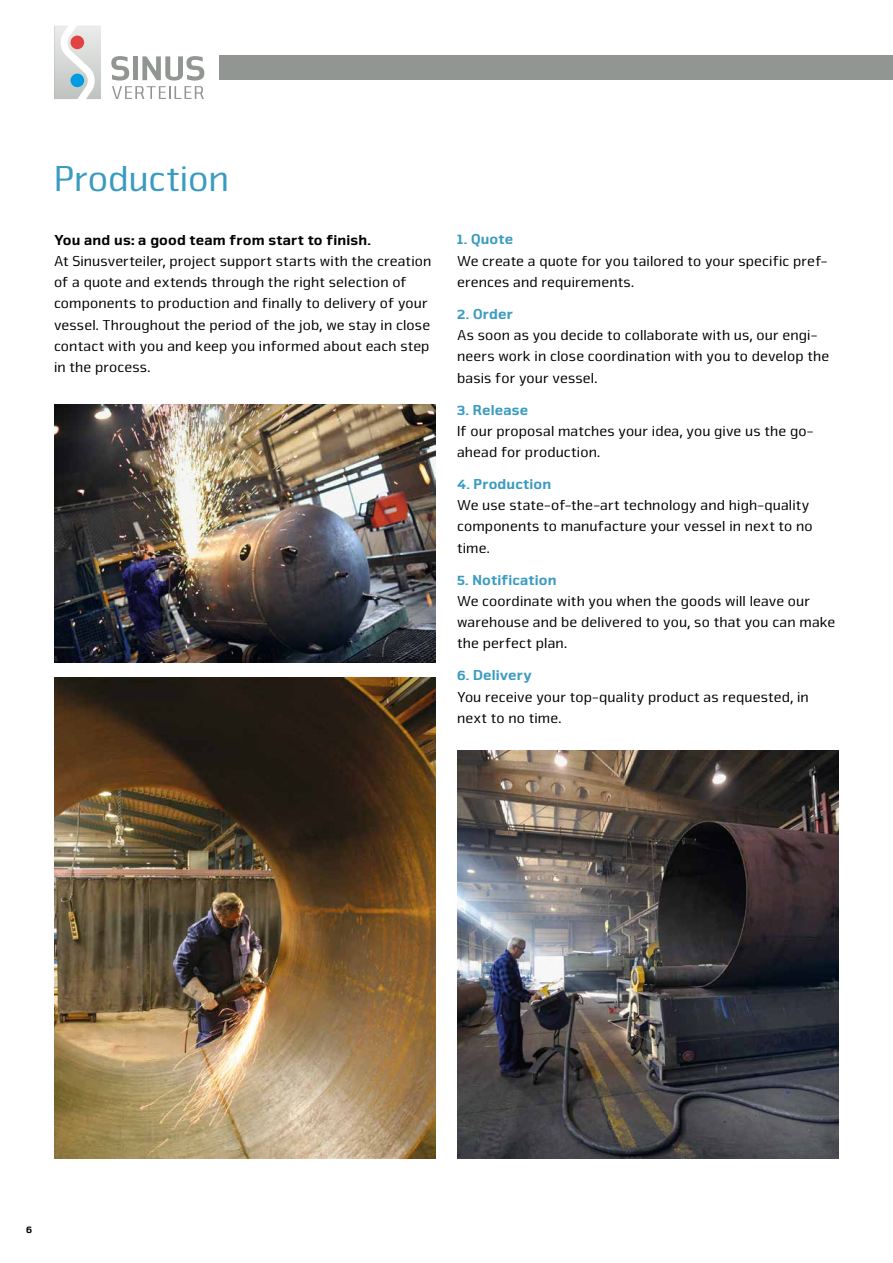
<style>
.page{position:relative;width:893px;height:1263px;background:#fff}
.page>*{position:absolute;margin:0;border:0;box-sizing:border-box;transform-origin:0 0}
.t1{font:37.5px "Nuri";letter-spacing:-.005em;color:#3a9bc1}
.t2{font:15px/21.3px "Nuri";letter-spacing:.01em;color:#000}
.t3{font:900 15px "Nuri";letter-spacing:.01em;color:#3a9bc1}
.t4{font:900 15px "Nuri";letter-spacing:.01em;color:#000}
.t5{font:900 10.5px "Nuri";color:#000}
</style>
<div class="page">
<div style="left:220px;top:56px;width:673px;height:24px;background:#919692"></div>
<svg style="left:111px;top:56px;width:93px;height:43px"></svg>
<svg style="left:54px;top:26px;width:47px;height:73px"></svg>
<div style="left:71px;top:36px;width:13px;height:13px;background:#e14243;border-radius:50%"></div>
<div style="left:71px;top:74px;width:13px;height:13px;background:#009ce1;border-radius:50%"></div>
<img style="left:54px;top:404px;width:382px;height:258px">
<img style="left:54px;top:678px;width:382px;height:480px">
<img style="left:457px;top:750px;width:382px;height:408px">
<h1 class="t1" style="left:54px;top:158px;width:177px">Production</h1>
<p class="t4" style="left:54px;top:230px;width:318px">You and us: a good team from start to finish.</p>
<p class="t2" style="left:54px;top:250px;width:379px">At Sinusverteiler, project support starts with the creation of a quote and extends through the right selection of components to production and finally to delivery of your vessel. Throughout the period of the job, we stay in close contact with you and keep you informed about each step in the process.</p>
<p class="t3" style="left:457px;top:230px;width:57px">1. Quote</p>
<p class="t2" style="left:457px;top:250px;width:372px">We create a quote for you tailored to your specific pref&shy;erences and requirements.</p>
<p class="t3" style="left:457px;top:305px;width:57px">2. Order</p>
<p class="t2" style="left:457px;top:324px;width:374px">As soon as you decide to collaborate with us, our engi&shy;neers work in close coordination with you to develop the basis for your vessel.</p>
<p class="t3" style="left:457px;top:400px;width:73px">3. Release</p>
<p class="t2" style="left:457px;top:420px;width:358px">If our proposal matches your idea, you give us the go&shy;ahead for production.</p>
<p class="t3" style="left:457px;top:475px;width:96px">4. Production</p>
<p class="t2" style="left:457px;top:494px;width:357px">We use state-of-the-art technology and high-quality components to manufacture your vessel in next to no time.</p>
<p class="t3" style="left:457px;top:570px;width:101px">5. Notification</p>
<p class="t2" style="left:457px;top:590px;width:380px">We coordinate with you when the goods will leave our warehouse and be delivered to you, so that you can make the perfect plan.</p>
<p class="t3" style="left:457px;top:666px;width:76px">6. Delivery</p>
<p class="t2" style="left:457px;top:686px;width:353px">You receive your top-quality product as requested, in next to no time.</p>
<p class="t5" style="left:26px;top:1223px;width:8px">6</p>
</div>
